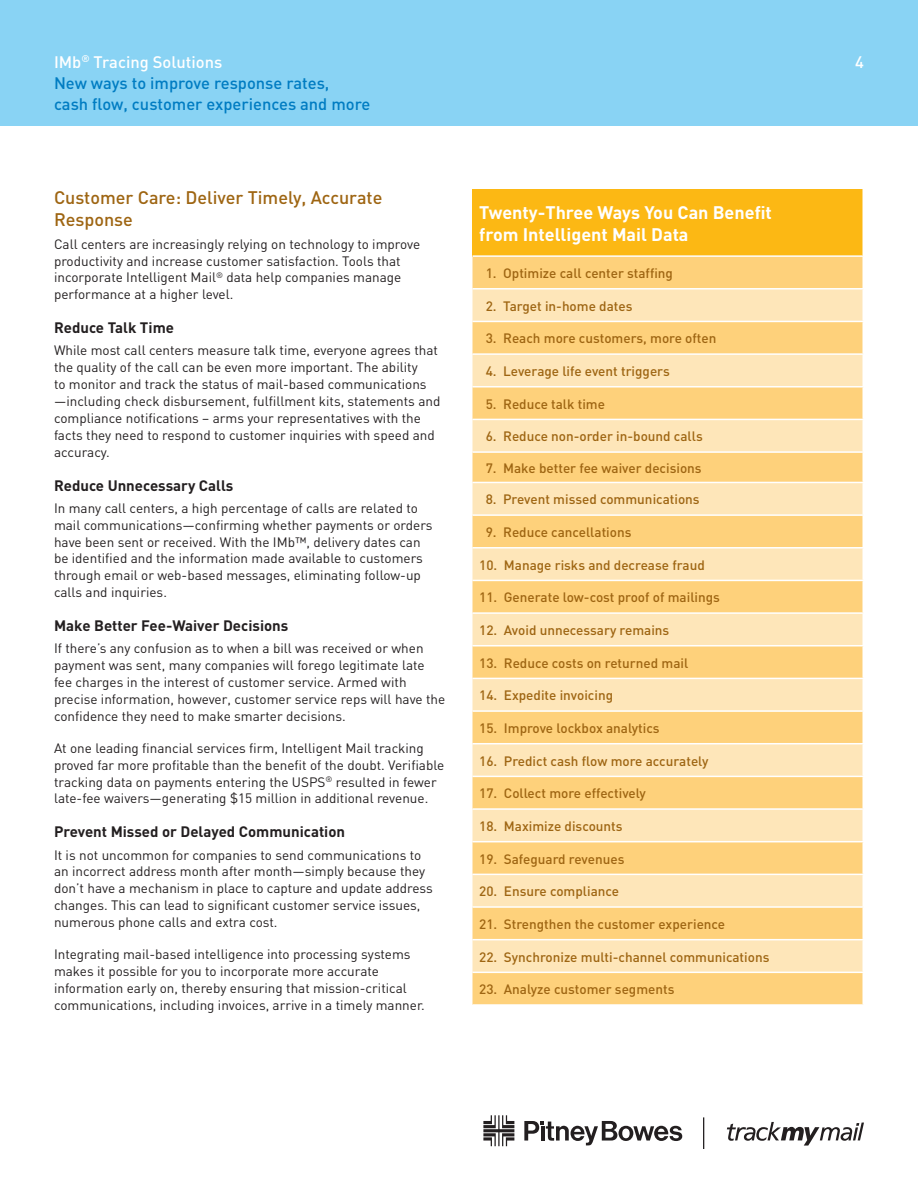
<style>
.page{position:relative;width:918px;height:1188px;background:#fff}
.page>*{position:absolute;margin:0;border:0;box-sizing:border-box;transform-origin:0 0}
.t1{font:700 18px/22.5px "DIN";color:#fff}
.subhead{font:500 18px/22.5px "DIN";color:#9e6512}
.t2{font:500 16.5px/21px "DIN";color:#007cc2}
.t3{font:500 16.5px "DIN";color:#fff}
.bold_label{font:700 15px "DIN";color:#231f20}
.t4{font:13.5px/16.8px "DIN";color:#231f20}
.t5{font:500 13.5px "DIN";color:#9e6512}
</style>
<div class="page">
<div style="left:472px;top:189px;width:391px;height:67px;background:#fcb814"></div>
<div style="left:472px;top:257px;width:390px;height:747px;background:#fed17b"></div>
<svg style="left:472px;top:290px;width:390px;height:682px;background:#fedc9c"></svg>
<hr style="left:862px;top:189px;width:2px;height:66px;background:#fff">
<hr style="left:472px;top:255px;width:392px;height:2px;background:#fff">
<hr style="left:472px;top:288px;width:392px;height:2px;background:#fff">
<hr style="left:472px;top:321px;width:392px;height:1px;background:#fff">
<hr style="left:472px;top:353px;width:392px;height:2px;background:#fff">
<hr style="left:472px;top:386px;width:392px;height:2px;background:#fff">
<hr style="left:472px;top:419px;width:392px;height:1px;background:#fff">
<hr style="left:472px;top:451px;width:392px;height:2px;background:#fff">
<hr style="left:472px;top:482px;width:392px;height:1px;background:#fff">
<hr style="left:472px;top:514px;width:392px;height:2px;background:#fff">
<hr style="left:472px;top:547px;width:392px;height:2px;background:#fff">
<hr style="left:472px;top:580px;width:392px;height:1px;background:#fff">
<hr style="left:472px;top:612px;width:392px;height:2px;background:#fff">
<hr style="left:472px;top:645px;width:392px;height:2px;background:#fff">
<hr style="left:472px;top:678px;width:392px;height:1px;background:#fff">
<hr style="left:472px;top:710px;width:392px;height:2px;background:#fff">
<hr style="left:472px;top:743px;width:392px;height:1px;background:#fff">
<hr style="left:472px;top:776px;width:392px;height:1px;background:#fff">
<hr style="left:472px;top:808px;width:392px;height:2px;background:#fff">
<hr style="left:472px;top:841px;width:392px;height:1px;background:#fff">
<hr style="left:472px;top:874px;width:392px;height:1px;background:#fff">
<hr style="left:472px;top:906px;width:392px;height:2px;background:#fff">
<hr style="left:472px;top:939px;width:392px;height:1px;background:#fff">
<hr style="left:472px;top:972px;width:392px;height:1px;background:#fff">
<div style="left:0;top:0;width:918px;height:125px;background:#89d3f4"></div>
<svg style="left:524px;top:1121px;width:158px;height:24px"></svg>
<svg style="left:483px;top:1115px;width:31px;height:31px"></svg>
<hr style="left:703px;top:1117px;width:1px;height:32px;background:#231f20">
<svg style="left:727px;top:1122px;width:137px;height:24px"></svg>
<p class="t3" style="left:54px;top:51px;width:170px">IMb<sup>®</sup> Tracing Solutions</p>
<p class="t3" style="left:855px;top:51px;width:10px">4</p>
<p class="t2" style="left:54px;top:72px;width:318px">New ways to improve response rates,<br>cash flow, customer experiences and more</p>
<p class="subhead" style="left:54px;top:186px;width:330px">Customer Care: Deliver Timely, Accurate<br>Response</p>
<p class="t4" style="left:54px;top:235px;width:368px">Call centers are increasingly relying on technology to improve productivity and increase customer satisfaction. Tools that incorporate Intelligent Mail<sup>®</sup> data help companies manage performance at a higher level.</p>
<p class="bold_label" style="left:54px;top:318px;width:122px">Reduce Talk Time</p>
<p class="t4" style="left:54px;top:342px;width:388px">While most call centers measure talk time, everyone agrees that the quality of the call can be even more important. The ability<br>to monitor and track the status of mail-based communications —including check disbursement, fulfillment kits, statements and compliance notifications – arms your representatives with the facts they need to respond to customer inquiries with speed and accuracy.</p>
<p class="bold_label" style="left:54px;top:475px;width:181px">Reduce Unnecessary Calls</p>
<p class="t4" style="left:54px;top:499px;width:380px">In many call centers, a high percentage of calls are related to mail communications—confirming whether payments or orders have been sent or received. With the IMb™, delivery dates can be identified and the information made available to customers through email or web-based messages, eliminating follow-up calls and inquiries.</p>
<p class="bold_label" style="left:54px;top:616px;width:236px">Make Better Fee-Waiver Decisions</p>
<p class="t4" style="left:54px;top:640px;width:393px">If there’s any confusion as to when a bill was received or when payment was sent, many companies will forego legitimate late fee charges in the interest of customer service. Armed with precise information, however, customer service reps will have the confidence they need to make smarter decisions.</p>
<p class="t4" style="left:54px;top:739px;width:392px">At one leading financial services firm, Intelligent Mail tracking proved far more profitable than the benefit of the doubt. Verifiable tracking data on payments entering the USPS<sup>®</sup> resulted in fewer late-fee waivers—generating $15 million in additional revenue.</p>
<p class="bold_label" style="left:54px;top:822px;width:293px">Prevent Missed or Delayed Communication</p>
<p class="t4" style="left:54px;top:846px;width:380px">It is not uncommon for companies to send communications to an incorrect address month after month—simply because they don’t have a mechanism in place to capture and update address changes. This can lead to significant customer service issues, numerous phone calls and extra cost.</p>
<p class="t4" style="left:54px;top:946px;width:372px">Integrating mail-based intelligence into processing systems makes it possible for you to incorporate more accurate information early on, thereby ensuring that mission-critical communications, including invoices, arrive in a timely manner.</p>
<p class="t1" style="left:479px;top:200px;width:294px">Twenty-Three Ways You Can Benefit from Intelligent Mail Data</p>
<p class="t5" style="left:486px;top:265px;width:189px">1. Optimize call center staffing</p>
<p class="t5" style="left:486px;top:297px;width:148px">2. Target in-home dates</p>
<p class="t5" style="left:486px;top:330px;width:232px">3. Reach more customers, more often</p>
<p class="t5" style="left:486px;top:363px;width:186px">4. Leverage life event triggers</p>
<p class="t5" style="left:486px;top:395px;width:121px">5. Reduce talk time</p>
<p class="t5" style="left:486px;top:428px;width:219px">6. Reduce non-order in-bound calls</p>
<p class="t5" style="left:486px;top:459px;width:217px">7. Make better fee waiver decisions</p>
<p class="t5" style="left:486px;top:491px;width:215px">8. Prevent missed communications</p>
<p class="t5" style="left:486px;top:524px;width:147px">9. Reduce cancellations</p>
<p class="t5" style="left:479px;top:556px;width:227px">10. Manage risks and decrease fraud</p>
<p class="t5" style="left:479px;top:589px;width:242px">11. Generate low-cost proof of mailings</p>
<p class="t5" style="left:479px;top:621px;width:192px">12. Avoid unnecessary remains</p>
<p class="t5" style="left:479px;top:654px;width:211px">13. Reduce costs on returned mail</p>
<p class="t5" style="left:479px;top:687px;width:135px">14. Expedite invoicing</p>
<p class="t5" style="left:479px;top:719px;width:182px">15. Improve lockbox analytics</p>
<p class="t5" style="left:479px;top:752px;width:231px">16. Predict cash flow more accurately</p>
<p class="t5" style="left:479px;top:785px;width:168px">17. Collect more effectively</p>
<p class="t5" style="left:479px;top:817px;width:145px">18. Maximize discounts</p>
<p class="t5" style="left:479px;top:850px;width:147px">19. Safeguard revenues</p>
<p class="t5" style="left:479px;top:883px;width:141px">20. Ensure compliance</p>
<p class="t5" style="left:479px;top:915px;width:247px">21. Strengthen the customer experience</p>
<p class="t5" style="left:479px;top:948px;width:292px">22. Synchronize multi-channel communications</p>
<p class="t5" style="left:479px;top:981px;width:197px">23. Analyze customer segments</p>
</div>
